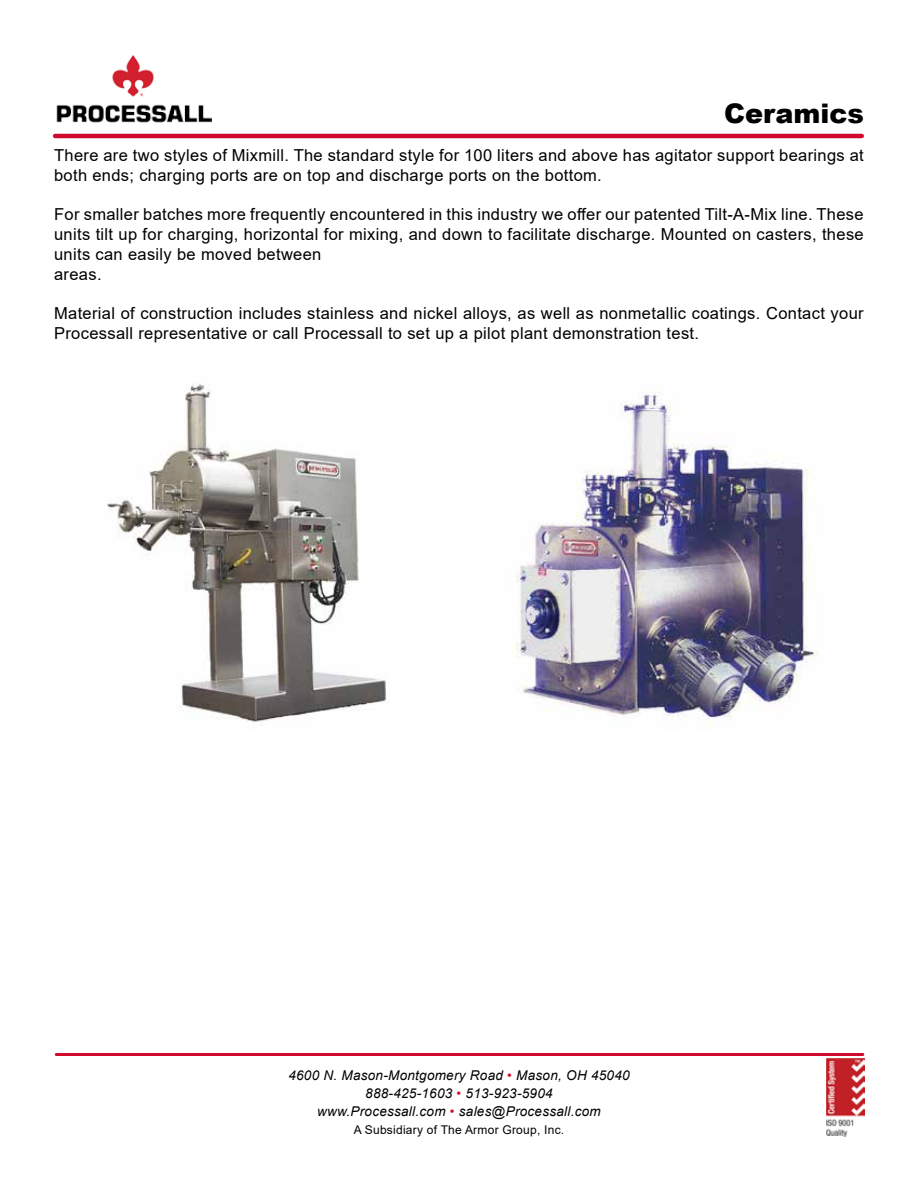
<style>
.page{position:relative;width:918px;height:1188px;background:#fff}
.page>*{position:absolute;margin:0;border:0;box-sizing:border-box;transform-origin:0 0}
.t1{font:900 27px "Arial";color:#000}
.t2{font:16.5px/19.8px "Arial";letter-spacing:.02em;color:#000}
.t3{font:italic 13.5px/18px "Arial";letter-spacing:.02em;color:#000;text-align:center}
.t4{font:12px "Arial";letter-spacing:.02em;color:#000}
.s1{color:#cf0a2c}
</style>
<div class="page">
<hr style="left:55px;top:134px;width:807px;height:4px;background:#cf0a2c">
<hr style="left:56px;top:1053px;width:807px;height:3px;background:#cf0a2c">
<img style="left:827px;top:1058px;width:38px;height:78px">
<img style="left:56px;top:55px;width:155px;height:68px">
<img style="left:107px;top:384px;width:280px;height:338px">
<img style="left:516px;top:383px;width:302px;height:342px">
<h1 class="t1" style="left:724px;top:94px;width:141px">Ceramics</h1>
<p class="t2" style="left:54px;top:145px;width:811px">There are two styles of Mixmill. The standard style for 100 liters and above has agitator support bearings at both ends; charging ports are on top and discharge ports on the bottom.</p>
<p class="t2" style="left:54px;top:204px;width:811px">For smaller batches more frequently encountered in this industry we offer our patented Tilt-A-Mix line. These units tilt up for charging, horizontal for mixing, and down to facilitate discharge. Mounted on casters, these units can easily be moved between<br>areas.</p>
<p class="t2" style="left:54px;top:303px;width:811px">Material of construction includes stainless and nickel alloys, as well as nonmetallic coatings. Contact your<br>Processall representative or call Processall to set up a pilot plant demonstration test.</p>
<p class="t3" style="left:288px;top:1066px;width:343px">4600 N. Mason-Montgomery Road <span class="s1">•</span> Mason, OH 45040<br>888-425-1603 <span class="s1">•</span> 513-923-5904<br>www.Processall.com <span class="s1">•</span> sales@Processall.com</p>
<p class="t4" style="left:354px;top:1122px;width:212px">A Subsidiary of The Armor Group, Inc.</p>
</div>
